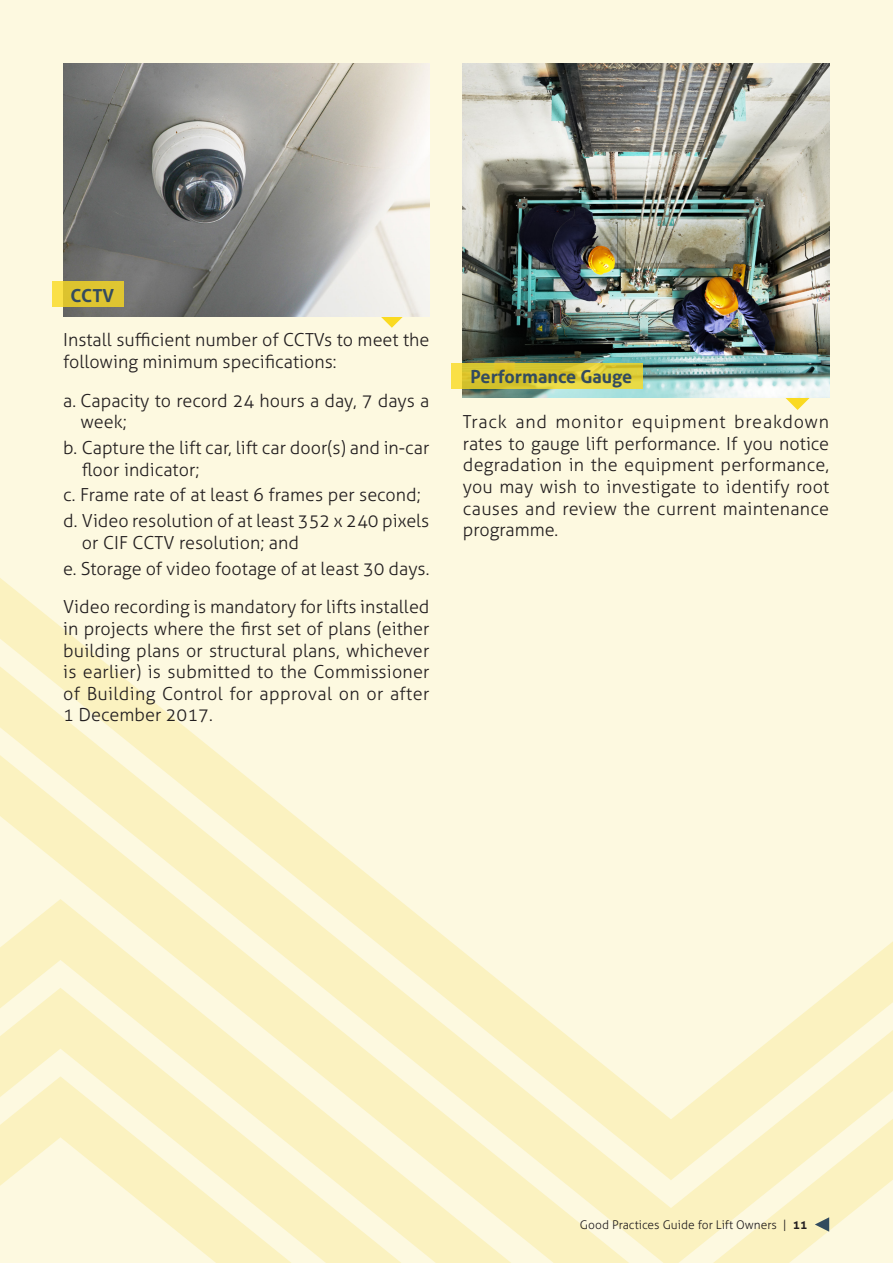
<style>
.page{position:relative;width:893px;height:1263px;background:#fdf9e0}
.page>*{position:absolute;margin:0;border:0;box-sizing:border-box;transform-origin:0 0}
.Body_Text{font:300 18px/21.6px "Aller";color:#231f20}
.Body_Text-2{font:700 18px "Aller";color:#334b5f}
.t1{font:300 12px "Aller";color:#231f20}
.s1{font-weight:700}
</style>
<div class="page">
<svg style="left:372px;top:316px;width:39px;height:12px"></svg>
<svg style="left:785px;top:398px;width:25px;height:12px"></svg>
<img style="left:63px;top:64px;width:366px;height:252px">
<img style="left:463px;top:64px;width:366px;height:334px">
<svg style="left:52px;top:282px;width:72px;height:25px;background:#e2c833"></svg>
<svg style="left:452px;top:364px;width:191px;height:25px;background:#ddca34"></svg>
<svg style="left:0;top:578px;width:109px;height:88px"></svg>
<svg style="left:0;top:666px;width:219px;height:89px;fill:#fbf2c0"></svg>
<svg style="left:0;top:755px;width:893px;height:508px"></svg>
<svg style="left:0;top:899px;width:511px;height:364px;fill:#fbf2c0"></svg>
<svg style="left:815px;top:1217px;width:14px;height:15px"></svg>
<p class="Body_Text-2" style="left:71px;top:284px;width:45px">CCTV</p>
<p class="Body_Text" style="left:63px;top:329px;width:368px">Install sufficient number of CCTVs to meet the following minimum specifications:</p>
<p class="Body_Text" style="left:81px;top:389px;width:350px;text-indent:-17px">a. Capacity to record 24 hours a day, 7 days a week;</p>
<p class="Body_Text" style="left:82px;top:437px;width:349px;text-indent:-19px">b. Capture the lift car, lift car door(s) and in-car floor indicator;</p>
<p class="Body_Text" style="left:63px;top:484px;width:359px">c. Frame rate of at least 6 frames per second;</p>
<p class="Body_Text" style="left:82px;top:510px;width:349px;text-indent:-19px">d. Video resolution of at least 352 x 240 pixels or CIF CCTV resolution; and</p>
<p class="Body_Text" style="left:63px;top:558px;width:368px">e. Storage of video footage of at least 30 days.</p>
<p class="Body_Text" style="left:63px;top:596px;width:368px;text-align:justify">Video recording is mandatory for lifts installed in projects where the first set of plans (either building plans or structural plans, whichever is earlier) is submitted to the Commissioner of Building Control for approval on or after 1 December 2017.</p>
<p class="Body_Text-2" style="left:470px;top:365px;width:163px">Performance Gauge</p>
<p class="Body_Text" style="left:463px;top:411px;width:368px;text-align:justify">Track and monitor equipment breakdown rates to gauge lift performance. If you notice degradation in the equipment performance, you may wish to investigate to identify root causes and review the current maintenance programme.</p>
<p class="t1" style="left:580px;top:1217px;width:229px">Good Practices Guide for Lift Owners | <span class="s1">11</span></p>
</div>
